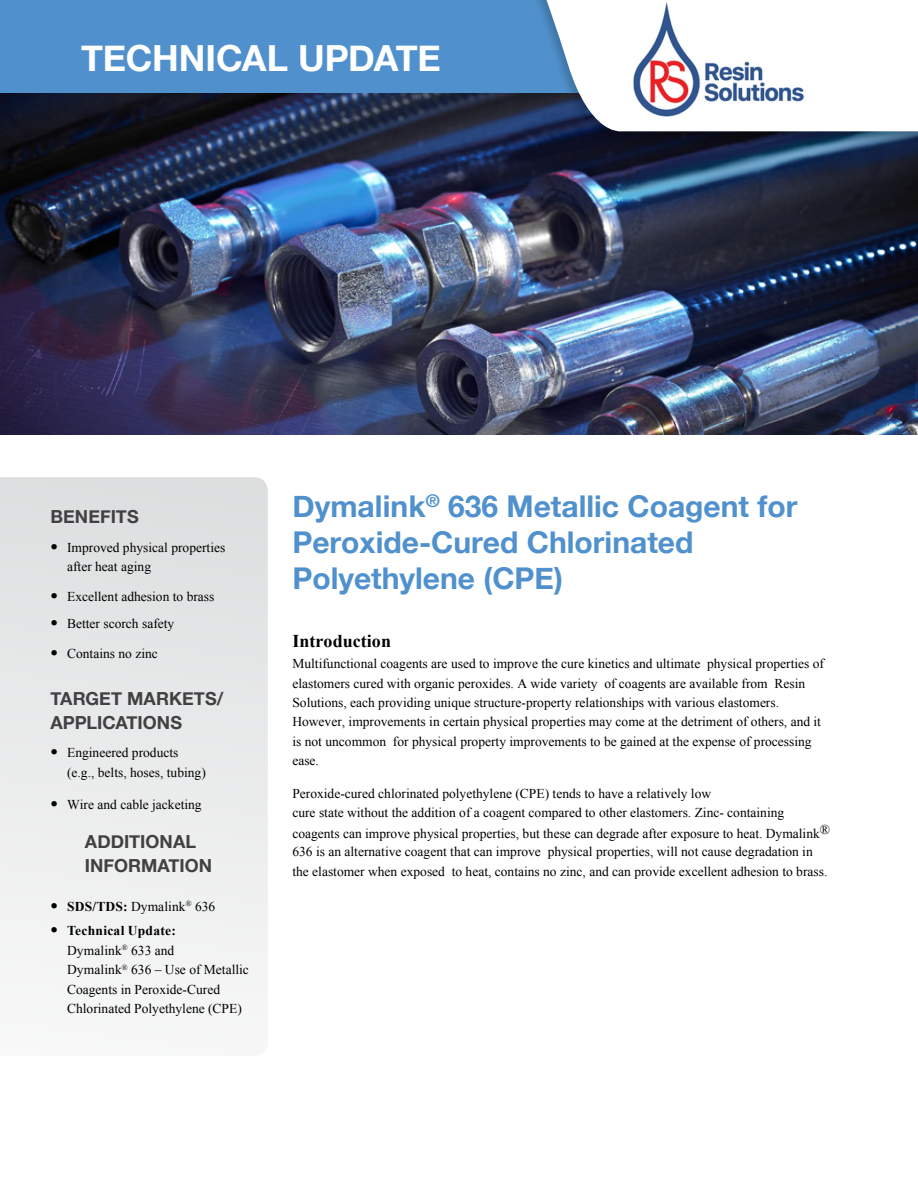
<style>
.page{position:relative;width:918px;height:1188px;background:#fff}
.page>*{position:absolute;margin:0;border:0;box-sizing:border-box;transform-origin:0 0}
.t1{font:700 36px "Helvetica Neue";letter-spacing:-.005em;color:#fff}
.t2{font:700 30px/36px "Helvetica Neue";color:#5091cd}
.t3{font:700 18px/24px "Helvetica Neue";color:#414042}
.t4{font:700 18px "Times New Roman";letter-spacing:.005em;color:#000}
.t5{font:13.5px/19.5px "Times New Roman";color:#000}
.s1{font-family:"Helvetica Neue";font-weight:500;font-size:15px}
.s2{font-weight:700}
</style>
<div class="page">
<img style="left:0;top:93px;width:918px;height:341px">
<div style="left:0;top:0;width:918px;height:93px;background:#5091cd"></div>
<div style="left:526px;top:0;width:392px;height:145px;background:#000;opacity:.2"></div>
<svg style="left:536px;top:0;width:382px;height:134px;fill:#fff"></svg>
<svg style="left:0;top:477px;width:268px;height:528px;fill:#e9eaea"></svg>
<img style="left:626px;top:0;width:184px;height:124px">
<h1 class="t1" style="left:81px;top:36px;width:361px">TECHNICAL UPDATE</h1>
<h3 class="t3" style="left:51px;top:504px;width:90px">BENEFITS</h3>
<p class="t5" style="left:67px;top:537px;width:160px;text-indent:-17px"><span class="s1">•</span> Improved physical properties after heat aging</p>
<p class="t5" style="left:51px;top:586px;width:165px"><span class="s1">•</span> Excellent adhesion to brass</p>
<p class="t5" style="left:51px;top:614px;width:125px"><span class="s1">•</span> Better scorch safety</p>
<p class="t5" style="left:51px;top:643px;width:109px"><span class="s1">•</span> Contains no zinc</p>
<h3 class="t3" style="left:51px;top:686px;width:174px">TARGET MARKETS/<br>APPLICATIONS</h3>
<p class="t5" style="left:67px;top:743px;width:140px;text-indent:-17px"><span class="s1">•</span> Engineered products (e.g., belts, hoses, tubing)</p>
<p class="t5" style="left:51px;top:794px;width:153px"><span class="s1">•</span> Wire and cable jacketing</p>
<h3 class="t3" style="left:85px;top:829px;width:129px">ADDITIONAL<br>INFORMATION</h3>
<p class="t5" style="left:51px;top:896px;width:166px"><span class="s1">•</span> <span class="s2">SDS/TDS:</span> Dymalink<sup>®</sup> 636</p>
<p class="t5" style="left:67px;top:921px;width:183px;text-indent:-17px"><span class="s1">•</span> <span class="s2">Technical Update:<br></span>Dymalink<sup>®</sup> 633 and<br>Dymalink<sup>®</sup> 636 – Use of Metallic<br>Coagents in Peroxide-Cured<br>Chlorinated Polyethylene (CPE)</p>
<h2 class="t2" style="left:292px;top:488px;width:507px">Dymalink<sup>®</sup> 636 Metallic Coagent for<br>Peroxide-Cured Chlorinated<br>Polyethylene (CPE)</h2>
<h3 class="t4" style="left:292px;top:629px;width:100px">Introduction</h3>
<p class="t5" style="left:292px;top:654px;width:533px">Multifunctional coagents are used to improve the cure kinetics and ultimate physical properties of elastomers cured with organic peroxides. A wide variety of coagents are available from Resin Solutions, each providing unique structure-property relationships with various elastomers.<br>However, improvements in certain physical properties may come at the detriment of others, and it is not uncommon for physical property improvements to be gained at the expense of processing ease.</p>
<p class="t5" style="left:292px;top:783px;width:539px;line-height:20px">Peroxide-cured chlorinated polyethylene (CPE) tends to have a relatively low<br>cure state without the addition of a coagent compared to other elastomers. Zinc- containing coagents can improve physical properties, but these can degrade after exposure to heat. Dymalink®</p>
<p class="t5" style="left:292px;top:842px;width:537px">636 is an alternative coagent that can improve physical properties, will not cause degradation in the elastomer when exposed to heat, contains no zinc, and can provide excellent adhesion to brass.</p>
</div>
